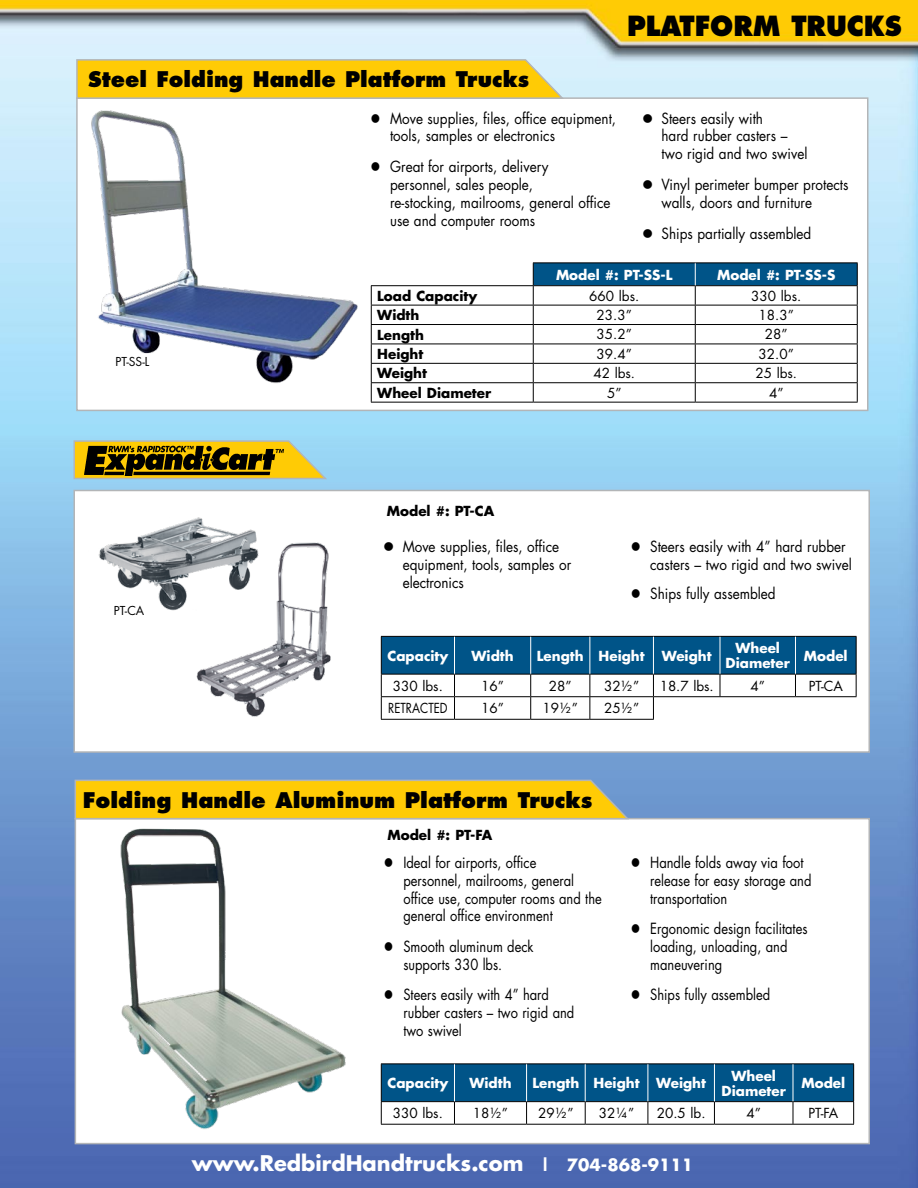
<style>
.page{position:relative;width:918px;height:1188px;background:#fff}
.page>*{position:absolute;margin:0;border:0;box-sizing:border-box;transform-origin:0 0}
.t1{font:800 27px "Futura";color:#000;scale:.95 1}
.t2{font:800 21px "Futura";color:#000}
.t3{font:700 21px "Futura";color:#fff}
.t4{font:15px/17.7px "Futura";color:#000;scale:.9 1}
.t5{font:15px/17.7px "Futura";color:#000;scale:.86 1}
.t6{font:13.5px "Futura";color:#000}
.t7{font:700 13.5px/15px "Futura";color:#fff;text-align:center}
.t8{font:700 13.5px "Futura";color:#000}
.t9{font:13.5px "Futura";color:#000;scale:.85 1}
.t10{font:12px "Futura";color:#000}
.s1{font-size:16.5px}
</style>
<div class="page">
<img style="left:0;top:0;width:918px;height:1188px">
<div style="left:77px;top:98px;width:791px;height:312px;background:#fff"></div>
<div style="left:76px;top:97px;width:792px;height:314px;border:2px solid #b3b5b7"></div>
<div style="left:74px;top:490px;width:795px;height:262px;background:#fff"></div>
<div style="left:74px;top:490px;width:796px;height:263px;border:2px solid #b3b5b7"></div>
<hr style="left:381px;top:719px;width:74px;height:1px;background:#000">
<hr style="left:455px;top:719px;width:76px;height:1px;background:#000">
<hr style="left:531px;top:719px;width:59px;height:1px;background:#000">
<hr style="left:590px;top:719px;width:64px;height:1px;background:#000">
<svg style="left:381px;top:636px;width:476px;height:83px"></svg>
<hr style="left:720px;top:696px;width:75px;height:1px;background:#000">
<hr style="left:795px;top:696px;width:62px;height:1px;background:#000">
<svg style="left:73px;top:440px;width:254px;height:41px;background:#d1c86b"></svg>
<img style="left:85px;top:445px;width:198px;height:30px">
<img style="left:98px;top:517px;width:159px;height:94px">
<img style="left:187px;top:540px;width:144px;height:177px">
<svg style="left:75px;top:58px;width:489px;height:42px;background:#f6cd28"></svg>
<svg style="left:372px;top:286px;width:161px;height:116px"></svg>
<hr style="left:371px;top:285px;width:162px;height:1px;background:#000">
<hr style="left:371px;top:305px;width:162px;height:1px;background:#000">
<hr style="left:371px;top:324px;width:162px;height:1px;background:#000">
<hr style="left:371px;top:344px;width:162px;height:1px;background:#000">
<hr style="left:371px;top:363px;width:162px;height:1px;background:#000">
<hr style="left:371px;top:382px;width:162px;height:1px;background:#000">
<svg style="left:371px;top:389px;width:1px;height:13px"></svg>
<hr style="left:371px;top:402px;width:162px;height:1px;background:#000">
<hr style="left:533px;top:402px;width:162px;height:1px;background:#000">
<hr style="left:695px;top:402px;width:163px;height:1px;background:#000">
<hr style="left:533px;top:262px;width:162px;height:1px;background:#000">
<hr style="left:695px;top:262px;width:163px;height:1px;background:#000">
<svg style="left:533px;top:263px;width:325px;height:139px"></svg>
<img style="left:91px;top:110px;width:285px;height:279px">
<div style="left:75px;top:819px;width:794px;height:325px;background:#fff"></div>
<svg style="left:74px;top:779px;width:556px;height:42px;background:#f1c825"></svg>
<svg style="left:381px;top:1065px;width:473px;height:59px"></svg>
<hr style="left:381px;top:1124px;width:73px;height:1px;background:#000">
<hr style="left:454px;top:1124px;width:73px;height:1px;background:#000">
<hr style="left:527px;top:1124px;width:58px;height:1px;background:#000">
<hr style="left:585px;top:1124px;width:63px;height:1px;background:#000">
<hr style="left:648px;top:1124px;width:66px;height:1px;background:#000">
<hr style="left:714px;top:1124px;width:79px;height:1px;background:#000">
<hr style="left:793px;top:1124px;width:61px;height:1px;background:#000">
<hr style="left:381px;top:1064px;width:73px;height:1px;background:#000">
<hr style="left:381px;top:1064px;width:1px;height:37px;background:#000">
<hr style="left:454px;top:1064px;width:73px;height:1px;background:#000">
<hr style="left:527px;top:1064px;width:58px;height:1px;background:#000">
<hr style="left:585px;top:1064px;width:63px;height:1px;background:#000">
<hr style="left:648px;top:1064px;width:66px;height:1px;background:#000">
<hr style="left:714px;top:1064px;width:79px;height:1px;background:#000">
<hr style="left:793px;top:1064px;width:61px;height:1px;background:#000">
<hr style="left:853px;top:1064px;width:1px;height:37px;background:#000">
<hr style="left:381px;top:1101px;width:73px;height:1px;background:#000">
<hr style="left:454px;top:1101px;width:73px;height:1px;background:#000">
<hr style="left:527px;top:1101px;width:58px;height:1px;background:#000">
<hr style="left:585px;top:1101px;width:63px;height:1px;background:#000">
<hr style="left:648px;top:1101px;width:66px;height:1px;background:#000">
<hr style="left:714px;top:1101px;width:79px;height:1px;background:#000">
<hr style="left:793px;top:1101px;width:61px;height:1px;background:#000">
<hr style="left:454px;top:1064px;width:1px;height:37px;background:#fff">
<hr style="left:526px;top:1064px;width:1px;height:37px;background:#fff">
<hr style="left:585px;top:1064px;width:1px;height:37px;background:#fff">
<hr style="left:648px;top:1064px;width:1px;height:37px;background:#fff">
<hr style="left:714px;top:1064px;width:1px;height:37px;background:#fff">
<hr style="left:793px;top:1064px;width:1px;height:37px;background:#fff">
<img style="left:120px;top:828px;width:226px;height:301px">
<h2 class="t2" style="left:88px;top:66px;width:442px">Steel Folding Handle Platform Trucks</h2>
<h1 class="t1" style="left:627px;top:10px;width:291px">PLATFORM TRUCKS</h1>
<p class="t10" style="left:116px;top:354px;width:35px">PT-SS-L</p>
<p class="t10" style="left:114px;top:603px;width:32px">PT-CA</p>
<p class="t4" style="left:390px;top:109px;width:253px;text-indent:-20px">● Move supplies, files, office equipment, tools, samples or electronics</p>
<p class="t4" style="left:390px;top:158px;width:246px;text-indent:-19px">● Great for airports, delivery personnel, sales people,<br>re-stocking, mailrooms, general office use and computer rooms</p>
<p class="t4" style="left:662px;top:109px;width:164px;text-indent:-20px">● Steers easily with<br>hard rubber casters – two rigid and two swivel</p>
<p class="t4" style="left:662px;top:176px;width:209px;text-indent:-20px">● Vinyl perimeter bumper protects walls, doors and furniture</p>
<p class="t4" style="left:642px;top:225px;width:190px">● Ships partially assembled</p>
<p class="t7" style="left:556px;top:267px;width:118px">Model #: PT-SS-L</p>
<p class="t7" style="left:717px;top:267px;width:120px">Model #: PT-SS-S</p>
<p class="t8" style="left:377px;top:286px;width:101px">Load Capacity</p>
<p class="t6" style="left:589px;top:286px;width:51px">660 lbs.</p>
<p class="t6" style="left:751px;top:286px;width:51px">330 lbs.</p>
<p class="t8" style="left:377px;top:306px;width:44px">Width</p>
<p class="t6" style="left:597px;top:306px;width:37px">23.3”</p>
<p class="t6" style="left:759px;top:306px;width:37px">18.3”</p>
<p class="t8" style="left:377px;top:325px;width:48px">Length</p>
<p class="t6" style="left:597px;top:325px;width:37px">35.2”</p>
<p class="t6" style="left:765px;top:325px;width:24px">28”</p>
<p class="t8" style="left:377px;top:345px;width:48px">Height</p>
<p class="t6" style="left:597px;top:345px;width:37px">39.4”</p>
<p class="t6" style="left:759px;top:345px;width:37px">32.0”</p>
<p class="t8" style="left:377px;top:364px;width:51px">Weight</p>
<p class="t6" style="left:593px;top:364px;width:43px">42 lbs.</p>
<p class="t6" style="left:755px;top:364px;width:43px">25 lbs.</p>
<p class="t8" style="left:377px;top:383px;width:115px">Wheel Diameter</p>
<p class="t6" style="left:607px;top:383px;width:16px">5”</p>
<p class="t6" style="left:769px;top:383px;width:16px">4”</p>
<p class="t8" style="left:387px;top:501px;width:109px">Model #: PT-CA</p>
<p class="t4" style="left:403px;top:538px;width:189px;text-indent:-20px">● Move supplies, files, office equipment, tools, samples or electronics</p>
<p class="t4" style="left:650px;top:538px;width:225px;text-indent:-20px">● Steers easily with 4” hard rubber casters – two rigid and two swivel</p>
<p class="t4" style="left:631px;top:584px;width:163px">● Ships fully assembled</p>
<p class="t7" style="left:387px;top:648px;width:62px">Capacity</p>
<p class="t7" style="left:472px;top:648px;width:44px">Width</p>
<p class="t7" style="left:537px;top:648px;width:109px">Length Height</p>
<p class="t7" style="left:662px;top:648px;width:51px">Weight</p>
<p class="t7" style="left:726px;top:640px;width:66px">Wheel<br>Diameter</p>
<p class="t7" style="left:804px;top:648px;width:45px">Model</p>
<p class="t6" style="left:393px;top:676px;width:51px">330 lbs.</p>
<p class="t6" style="left:481px;top:676px;width:24px">16”</p>
<p class="t6" style="left:549px;top:676px;width:24px">28”</p>
<p class="t6" style="left:604px;top:676px;width:37px">32½”</p>
<p class="t6" style="left:660px;top:676px;width:56px">18.7 lbs.</p>
<p class="t6" style="left:750px;top:676px;width:16px">4”</p>
<p class="t6" style="left:809px;top:676px;width:36px">PT-CA</p>
<p class="t9" style="left:388px;top:699px;width:72px">RETRACTED</p>
<p class="t6" style="left:481px;top:699px;width:24px">16”</p>
<p class="t6" style="left:543px;top:699px;width:37px">19½”</p>
<p class="t6" style="left:604px;top:699px;width:37px">25½”</p>
<h2 class="t2" style="left:83px;top:787px;width:511px">Folding Handle Aluminum Platform Trucks</h2>
<p class="t8" style="left:388px;top:826px;width:106px">Model #: PT-FA</p>
<p class="t5" style="left:403px;top:854px;width:232px;text-indent:-20px">● Ideal for airports, office<br>personnel, mailrooms, general office use, computer rooms and the general office environment</p>
<p class="t5" style="left:403px;top:937px;width:153px;text-indent:-20px">● Smooth aluminum deck supports 330 lbs.</p>
<p class="t5" style="left:403px;top:986px;width:200px;text-indent:-20px">● Steers easily with 4” hard rubber casters – two rigid and two swivel</p>
<p class="t5" style="left:650px;top:854px;width:189px;text-indent:-20px">● Handle folds away via foot release for easy storage and transportation</p>
<p class="t5" style="left:650px;top:920px;width:185px;text-indent:-20px">● Ergonomic design facilitates loading, unloading, and maneuvering</p>
<p class="t5" style="left:631px;top:986px;width:164px">● Ships fully assembled</p>
<p class="t7" style="left:387px;top:1075px;width:62px">Capacity</p>
<p class="t7" style="left:469px;top:1075px;width:44px">Width</p>
<p class="t7" style="left:533px;top:1075px;width:175px">Length Height Weight</p>
<p class="t7" style="left:722px;top:1068px;width:66px">Wheel<br>Diameter</p>
<p class="t7" style="left:801px;top:1075px;width:45px">Model</p>
<p class="t6" style="left:393px;top:1104px;width:51px">330 lbs.</p>
<p class="t6" style="left:473px;top:1104px;width:37px">18½”</p>
<p class="t6" style="left:538px;top:1104px;width:37px">29½”</p>
<p class="t6" style="left:599px;top:1104px;width:37px">32¼”</p>
<p class="t6" style="left:657px;top:1104px;width:50px">20.5 lb.</p>
<p class="t6" style="left:746px;top:1104px;width:16px">4”</p>
<p class="t6" style="left:808px;top:1104px;width:31px">PT-FA</p>
<h2 class="t3" style="left:192px;top:1149px;width:503px">www.RedbirdHandtrucks.com <span class="s1">| 704-868-9111</span></h2>
</div>
